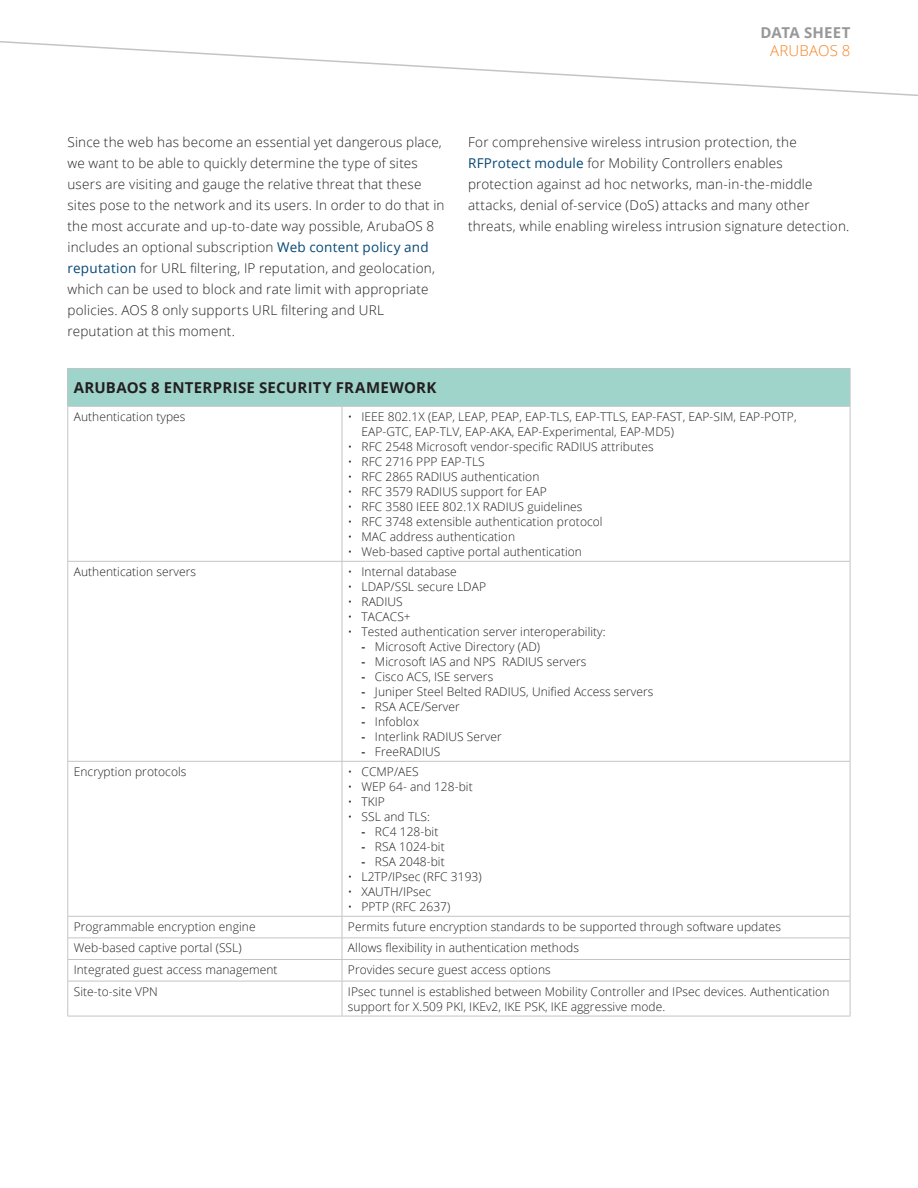
<style>
.page{position:relative;width:918px;height:1188px;background:#fff}
.page>*{position:absolute;margin:0;border:0;box-sizing:border-box;transform-origin:0 0}
.t1{font:700 15px "Open Sans";letter-spacing:.02em;color:#231f20}
.t2{font:700 15px "Open Sans";letter-spacing:.01em;color:#999899}
.t3{font:300 15px "Open Sans";letter-spacing:.01em;color:#f58320}
.t4{font:300 13.5px/21px "Open Sans";letter-spacing:.015em;color:#231f20}
.t5{font:300 12px/15px "Open Sans";letter-spacing:.005em;color:#231f20}
.s1{font-weight:400;color:#074875}
.s2{font-weight:600}
</style>
<div class="page">
<svg style="left:0;top:41px;width:918px;height:55px"></svg>
<div style="left:68px;top:369px;width:782px;height:37px;background:#9fd4ca"></div>
<hr style="left:68px;top:368px;width:274px;height:1px;background:#c3c4c6">
<hr style="left:67px;top:369px;width:1px;height:37px;background:#c3c4c6">
<hr style="left:342px;top:368px;width:508px;height:1px;background:#c3c4c6">
<hr style="left:850px;top:369px;width:1px;height:37px;background:#c3c4c6">
<hr style="left:67px;top:407px;width:1px;height:154px;background:#c3c4c6">
<hr style="left:342px;top:407px;width:1px;height:154px;background:#c3c4c6">
<hr style="left:850px;top:407px;width:1px;height:154px;background:#c3c4c6">
<hr style="left:68px;top:561px;width:274px;height:1px;background:#c3c4c6">
<hr style="left:67px;top:562px;width:1px;height:199px;background:#c3c4c6">
<hr style="left:342px;top:561px;width:508px;height:1px;background:#c3c4c6">
<hr style="left:342px;top:562px;width:1px;height:199px;background:#c3c4c6">
<hr style="left:850px;top:562px;width:1px;height:199px;background:#c3c4c6">
<hr style="left:68px;top:761px;width:274px;height:1px;background:#c3c4c6">
<hr style="left:67px;top:762px;width:1px;height:154px;background:#c3c4c6">
<hr style="left:342px;top:761px;width:508px;height:1px;background:#c3c4c6">
<hr style="left:342px;top:762px;width:1px;height:154px;background:#c3c4c6">
<hr style="left:850px;top:762px;width:1px;height:154px;background:#c3c4c6">
<hr style="left:68px;top:916px;width:274px;height:1px;background:#c3c4c6">
<hr style="left:342px;top:916px;width:508px;height:1px;background:#c3c4c6">
<hr style="left:68px;top:938px;width:274px;height:1px;background:#c3c4c6">
<hr style="left:68px;top:959px;width:274px;height:1px;background:#c3c4c6">
<svg style="left:67px;top:917px;width:1px;height:64px"></svg>
<hr style="left:68px;top:981px;width:274px;height:1px;background:#c3c4c6">
<hr style="left:67px;top:981px;width:1px;height:35px;background:#c3c4c6">
<hr style="left:342px;top:938px;width:508px;height:1px;background:#c3c4c6">
<hr style="left:342px;top:959px;width:508px;height:1px;background:#c3c4c6">
<svg style="left:342px;top:917px;width:1px;height:64px"></svg>
<svg style="left:850px;top:917px;width:1px;height:64px"></svg>
<hr style="left:342px;top:981px;width:508px;height:1px;background:#c3c4c6">
<hr style="left:342px;top:981px;width:1px;height:35px;background:#c3c4c6">
<hr style="left:850px;top:981px;width:1px;height:35px;background:#c3c4c6">
<hr style="left:68px;top:1016px;width:274px;height:1px;background:#c3c4c6">
<hr style="left:342px;top:1016px;width:508px;height:1px;background:#c3c4c6">
<hr style="left:68px;top:406px;width:274px;height:1px;background:#c3c4c6">
<hr style="left:342px;top:406px;width:508px;height:1px;background:#c3c4c6">
<p class="t2" style="left:761px;top:22px;width:92px">DATA SHEET</p>
<p class="t3" style="left:770px;top:41px;width:82px">ARUBAOS 8</p>
<p class="t4" style="left:68px;top:131px;width:379px">Since the web has become an essential yet dangerous place, we want to be able to quickly determine the type of sites users are visiting and gauge the relative threat that these sites pose to the network and its users. In order to do that in the most accurate and up-to-date way possible, ArubaOS 8 includes an optional subscription <span class="s1">Web content policy and reputation</span> for URL filtering, IP reputation, and geolocation, which can be used to block and rate limit with appropriate policies. AOS 8 only supports URL filtering and URL reputation at this moment.</p>
<p class="t4" style="left:468px;top:131px;width:383px">For comprehensive wireless intrusion protection, the <span class="s1">RFProtect module</span> for Mobility Controllers enables protection against ad hoc networks, man-in-the-middle attacks, denial of-service (DoS) attacks and many other threats, while enabling wireless intrusion signature detection.</p>
<p class="t1" style="left:74px;top:377px;width:364px">ARUBAOS 8 ENTERPRISE SECURITY FRAMEWORK</p>
<p class="t5" style="left:74px;top:409px;width:113px">Authentication types</p>
<p class="t5" style="left:361px;top:409px;width:437px;text-indent:-14px">• IEEE 802.1X (EAP, LEAP, PEAP, EAP-TLS, EAP-TTLS, EAP-FAST, EAP-SIM, EAP-POTP,<br>EAP-GTC, EAP-TLV, EAP-AKA, EAP-Experimental, EAP-MD5)</p>
<p class="t5" style="left:348px;top:439px;width:307px">• RFC 2548 Microsoft vendor-specific RADIUS attributes</p>
<p class="t5" style="left:348px;top:454px;width:138px">• RFC 2716 PPP EAP-TLS</p>
<p class="t5" style="left:348px;top:469px;width:193px">• RFC 2865 RADIUS authentication</p>
<p class="t5" style="left:348px;top:484px;width:200px">• RFC 3579 RADIUS support for EAP</p>
<p class="t5" style="left:348px;top:499px;width:236px">• RFC 3580 IEEE 802.1X RADIUS guidelines</p>
<p class="t5" style="left:348px;top:514px;width:256px">• RFC 3748 extensible authentication protocol</p>
<p class="t5" style="left:348px;top:529px;width:169px">• MAC address authentication</p>
<p class="t5" style="left:348px;top:544px;width:236px">• Web-based captive portal authentication</p>
<p class="t5" style="left:74px;top:564px;width:124px">Authentication servers</p>
<p class="t5" style="left:348px;top:564px;width:110px">• Internal database</p>
<p class="t5" style="left:348px;top:579px;width:140px">• LDAP/SSL secure LDAP</p>
<p class="t5" style="left:348px;top:594px;width:56px">• RADIUS</p>
<p class="t5" style="left:348px;top:609px;width:64px">• TACACS+</p>
<p class="t5" style="left:348px;top:624px;width:259px">• Tested authentication server interoperability:</p>
<p class="t5" style="left:361px;top:639px;width:180px"><span class="s2">-</span> Microsoft Active Directory (AD)</p>
<p class="t5" style="left:361px;top:654px;width:226px"><span class="s2">-</span> Microsoft IAS and NPS RADIUS servers</p>
<p class="t5" style="left:361px;top:669px;width:133px"><span class="s2">-</span> Cisco ACS, ISE servers</p>
<p class="t5" style="left:361px;top:684px;width:294px"><span class="s2">-</span> Juniper Steel Belted RADIUS, Unified Access servers</p>
<p class="t5" style="left:361px;top:699px;width:100px"><span class="s2">-</span> RSA ACE/Server</p>
<p class="t5" style="left:361px;top:714px;width:59px"><span class="s2">-</span> Infoblox</p>
<p class="t5" style="left:361px;top:729px;width:142px"><span class="s2">-</span> Interlink RADIUS Server</p>
<p class="t5" style="left:361px;top:744px;width:80px"><span class="s2">-</span> FreeRADIUS</p>
<p class="t5" style="left:74px;top:764px;width:114px">Encryption protocols</p>
<p class="t5" style="left:348px;top:764px;width:72px">• CCMP/AES</p>
<p class="t5" style="left:348px;top:779px;width:126px">• WEP 64- and 128-bit</p>
<p class="t5" style="left:348px;top:794px;width:38px">• TKIP</p>
<p class="t5" style="left:348px;top:809px;width:84px">• SSL and TLS:</p>
<p class="t5" style="left:361px;top:824px;width:78px"><span class="s2">-</span> RC4 128-bit</p>
<p class="t5" style="left:361px;top:839px;width:85px"><span class="s2">-</span> RSA 1024-bit</p>
<p class="t5" style="left:361px;top:854px;width:85px"><span class="s2">-</span> RSA 2048-bit</p>
<p class="t5" style="left:348px;top:869px;width:135px">• L2TP/IPsec (RFC 3193)</p>
<p class="t5" style="left:348px;top:884px;width:85px">• XAUTH/IPsec</p>
<p class="t5" style="left:348px;top:899px;width:104px">• PPTP (RFC 2637)</p>
<p class="t5" style="left:74px;top:919px;width:183px">Programmable encryption engine</p>
<p class="t5" style="left:348px;top:919px;width:435px">Permits future encryption standards to be supported through software updates</p>
<p class="t5" style="left:74px;top:940px;width:169px">Web-based captive portal (SSL)</p>
<p class="t5" style="left:348px;top:940px;width:232px">Allows flexibility in authentication methods</p>
<p class="t5" style="left:74px;top:962px;width:205px">Integrated guest access management</p>
<p class="t5" style="left:348px;top:962px;width:204px">Provides secure guest access options</p>
<p class="t5" style="left:74px;top:983px;width:86px">Site-to-site VPN</p>
<p class="t5" style="left:348px;top:983px;width:483px">IPsec tunnel is established between Mobility Controller and IPsec devices. Authentication support for X.509 PKI, IKEv2, IKE PSK, IKE aggressive mode.</p>
</div>
